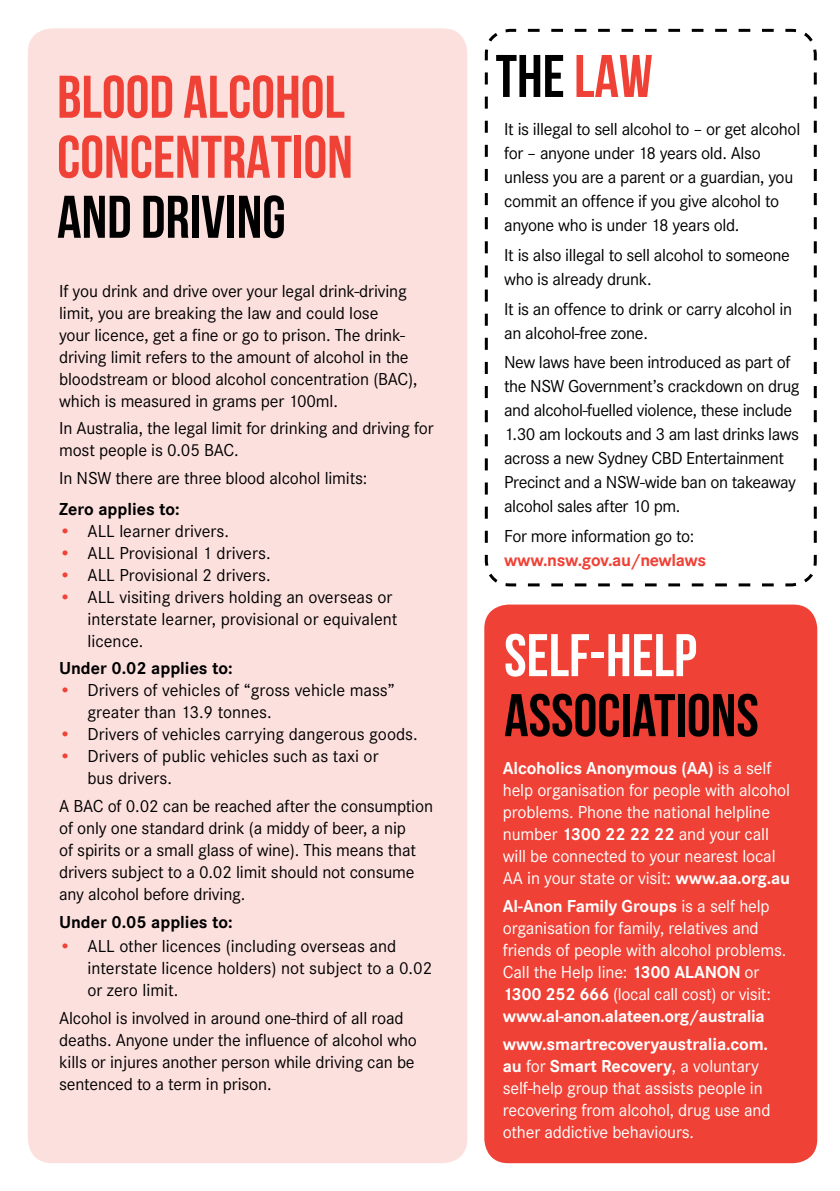
<style>
.page{position:relative;width:840px;height:1191px;background:#fff}
.page>*{position:absolute;margin:0;border:0;box-sizing:border-box;transform-origin:0 0}
.t1{font:700 60px "Bebas Neue";color:#000}
.t2{font:700 60px/60px "Bebas Neue";color:#ef4135}
.t3{font:700 60px "Bebas Neue";color:#fff}
.t4{font:18px/22px "Corporate S";letter-spacing:-.01em;color:#000}
.t5{font:18px/22px "Corporate S";letter-spacing:-.01em;color:#fff}
.t6{font:700 18px "Corporate S";color:#000}
.t7{font:700 18px "Corporate S";letter-spacing:-.02em;color:#ef4135}
.s1{color:#ef4135}
.s2{font-weight:700}
</style>
<div class="page">
<div style="left:28px;top:28px;width:439px;height:1135px;background:#fce0de;border-radius:24px"></div>
<svg style="left:484px;top:28px;width:333px;height:559px"></svg>
<div style="left:484px;top:604px;width:332px;height:559px;background:#ef4135;border-radius:24px"></div>
<h1 class="t2" style="left:57px;top:66px;width:297px">BLOOD ALCOHOL<br>CONCENTRATION</h1>
<h1 class="t1" style="left:57px;top:184px;width:230px">AND DRIVING</h1>
<p class="t4" style="left:59px;top:280px;width:359px">If you drink and drive over your legal drink-driving limit, you are breaking the law and could lose<br>your licence, get a fine or go to prison. The drink&shy;driving limit refers to the amount of alcohol in the bloodstream or blood alcohol concentration (BAC), which is measured in grams per 100ml.</p>
<p class="t4" style="left:59px;top:417px;width:376px">In Australia, the legal limit for drinking and driving for most people is 0.05 BAC.</p>
<p class="t4" style="left:59px;top:467px;width:310px">In NSW there are three blood alcohol limits:</p>
<p class="t6" style="left:59px;top:498px;width:122px">Zero applies to:</p>
<p class="t4" style="left:59px;top:519px;width:171px"><span class="s1">•</span> ALL learner drivers.</p>
<p class="t4" style="left:59px;top:541px;width:213px"><span class="s1">•</span> ALL Provisional 1 drivers.</p>
<p class="t4" style="left:59px;top:563px;width:213px"><span class="s1">•</span> ALL Provisional 2 drivers.</p>
<p class="t4" style="left:87px;top:585px;width:311px;text-indent:-28px"><span class="s1">•</span> ALL visiting drivers holding an overseas or interstate learner, provisional or equivalent licence.</p>
<p class="t6" style="left:59px;top:658px;width:175px">Under 0.02 applies to:</p>
<p class="t4" style="left:87px;top:679px;width:309px;text-indent:-28px"><span class="s1">•</span> Drivers of vehicles of “gross vehicle mass” greater than 13.9 tonnes.</p>
<p class="t4" style="left:59px;top:723px;width:360px"><span class="s1">•</span> Drivers of vehicles carrying dangerous goods.</p>
<p class="t4" style="left:87px;top:745px;width:292px;text-indent:-28px"><span class="s1">•</span> Drivers of public vehicles such as taxi or bus drivers.</p>
<p class="t4" style="left:59px;top:795px;width:375px">A BAC of 0.02 can be reached after the consumption of only one standard drink (a middy of beer, a nip<br>of spirits or a small glass of wine). This means that drivers subject to a 0.02 limit should not consume any alcohol before driving.</p>
<p class="t6" style="left:59px;top:911px;width:175px">Under 0.05 applies to:</p>
<p class="t4" style="left:87px;top:935px;width:346px;text-indent:-28px"><span class="s1">•</span> ALL other licences (including overseas and interstate licence holders) not subject to a 0.02 or zero limit.</p>
<p class="t4" style="left:59px;top:1007px;width:359px">Alcohol is involved in around one-third of all road deaths. Anyone under the influence of alcohol who kills or injures another person while driving can be sentenced to a term in prison.</p>
<h1 class="t1" style="left:495px;top:43px;width:158px">THE <span class="s1">LAW</span></h1>
<p class="t4" style="left:504px;top:117px;width:297px;line-height:24px">It is illegal to sell alcohol to – or get alcohol for – anyone under 18 years old. Also unless you are a parent or a guardian, you commit an offence if you give alcohol to anyone who is under 18 years old.</p>
<p class="t4" style="left:504px;top:243px;width:287px;line-height:24px">It is also illegal to sell alcohol to someone who is already drunk.</p>
<p class="t4" style="left:504px;top:297px;width:289px;line-height:24px">It is an offence to drink or carry alcohol in an alcohol-free zone.</p>
<p class="t4" style="left:504px;top:350px;width:297px;line-height:24px">New laws have been introduced as part of the NSW Government’s crackdown on drug and alcohol-fuelled violence, these include 1.30 am lockouts and 3 am last drinks laws across a new Sydney CBD Entertainment Precinct and a NSW-wide ban on takeaway alcohol sales after 10 pm.</p>
<p class="t4" style="left:504px;top:525px;width:191px">For more information go to:</p>
<p class="t7" style="left:504px;top:550px;width:203px">www.nsw.gov.au/newlaws</p>
<h1 class="t3" style="left:504px;top:622px;width:194px">SELF-HELP</h1>
<h1 class="t1" style="left:504px;top:682px;width:256px">ASSOCIATIONS</h1>
<p class="t5" style="left:502px;top:757px;width:289px"><span class="s2">Alcoholics Anonymous (AA)</span> is a self help organisation for people with alcohol problems. Phone the national helpline number <span class="s2">1300 22 22 22</span> and your call will be connected to your nearest local AA in your state or visit: <span class="s2">www.aa.org.au</span></p>
<p class="t5" style="left:502px;top:895px;width:285px"><span class="s2">Al-Anon Family Groups</span> is a self help organisation for family, relatives and friends of people with alcohol problems.<br>Call the Help line: <span class="s2">1300 ALANON</span> or <span class="s2">1300 252 666</span> (local call cost) or visit: <span class="s2">www.al-anon.alateen.org/australia</span></p>
<p class="t5" style="left:502px;top:1032px;width:269px"><span class="s2">www.smartrecoveryaustralia.com. au</span> for <span class="s2">Smart Recovery</span>, a voluntary self-help group that assists people in recovering from alcohol, drug use and other addictive behaviours.</p>
</div>
